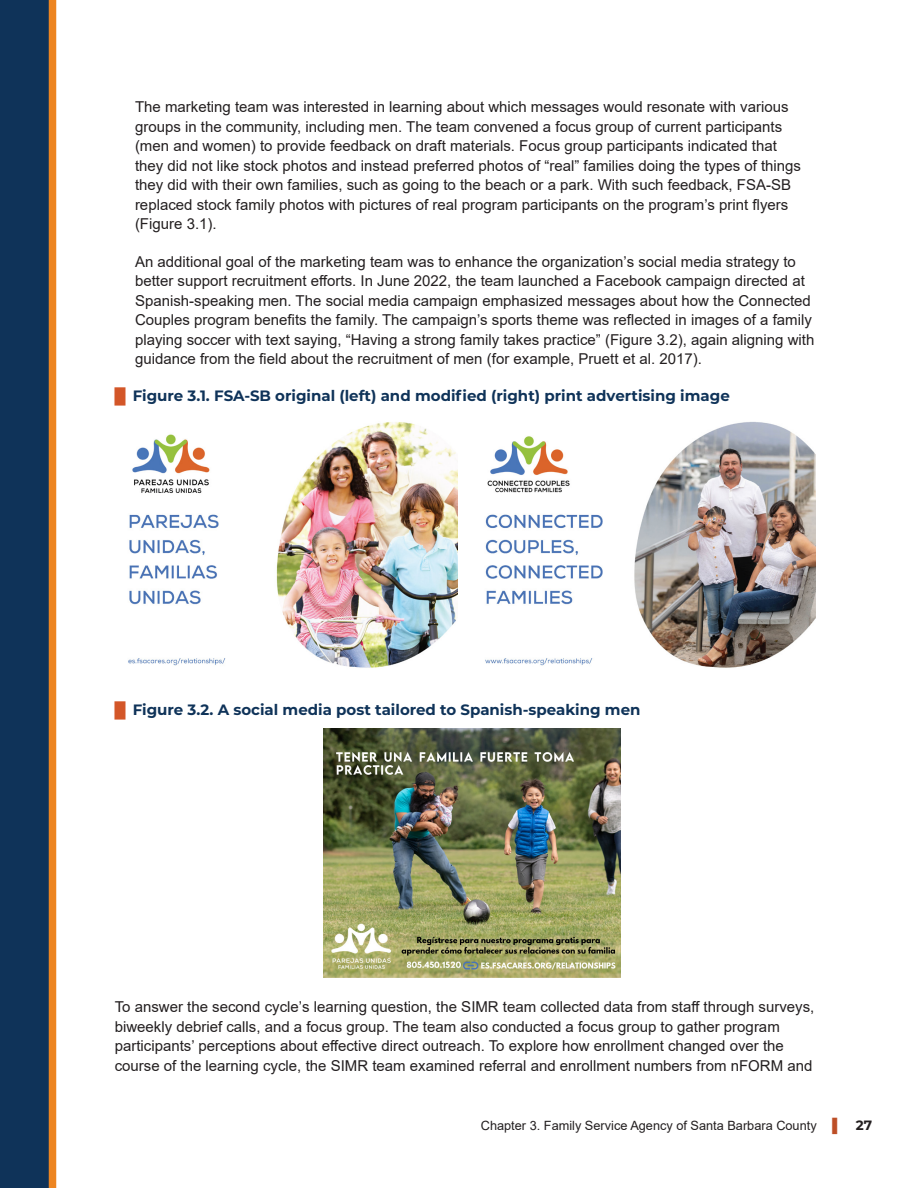
<style>
.page{position:relative;width:918px;height:1188px;background:#fff}
.page>*{position:absolute;margin:0;border:0;box-sizing:border-box;transform-origin:0 0}
.t1{font:15px/19.5px "Arial";color:#231f20}
.t2{font:700 15px "Montserrat";color:#0f3359}
.t3{font:12.75px "Arial";color:#231f20}
.s1{font-family:"Arial";font-weight:900;color:#d35628}
.s2{font-size:13.5px;color:#bd4e26}
.s3{font-family:"Montserrat";font-weight:700;font-size:13.5px}
</style>
<div class="page">
<div style="left:0;top:0;width:52px;height:1188px;background:#0f3359"></div>
<div style="left:49px;top:0;width:7px;height:1188px;background:#ed8521"></div>
<img style="left:128px;top:422px;width:330px;height:246px">
<img style="left:324px;top:729px;width:297px;height:249px">
<img style="left:485px;top:422px;width:330px;height:246px">
<p class="t1" style="left:135px;top:97px;width:668px">The marketing team was interested in learning about which messages would resonate with various groups in the community, including men. The team convened a focus group of current participants (men and women) to provide feedback on draft materials. Focus group participants indicated that they did not like stock photos and instead preferred photos of “real” families doing the types of things they did with their own families, such as going to the beach or a park. With such feedback, FSA-SB replaced stock family photos with pictures of real program participants on the program’s print flyers (Figure 3.1).</p>
<p class="t1" style="left:135px;top:252px;width:681px">An additional goal of the marketing team was to enhance the organization’s social media strategy to better support recruitment efforts. In June 2022, the team launched a Facebook campaign directed at Spanish-speaking men. The social media campaign emphasized messages about how the Connected Couples program benefits the family. The campaign’s sports theme was reflected in images of a family playing soccer with text saying, “Having a strong family takes practice” (Figure 3.2), again aligning with guidance from the field about the recruitment of men (for example, Pruett et al. 2017).</p>
<p class="t2" style="left:115px;top:385px;width:617px"><span class="s1">█</span> Figure 3.1. FSA-SB original (left) and modified (right) print advertising image</p>
<p class="t2" style="left:115px;top:699px;width:527px"><span class="s1">█</span> Figure 3.2. A social media post tailored to Spanish-speaking men</p>
<p class="t1" style="left:115px;top:997px;width:701px">To answer the second cycle’s learning question, the SIMR team collected data from staff through surveys, biweekly debrief calls, and a focus group. The team also conducted a focus group to gather program participants’ perceptions about effective direct outreach. To explore how enrollment changed over the course of the learning cycle, the SIMR team examined referral and enrollment numbers from nFORM and</p>
<p class="t3" style="left:481px;top:1117px;width:393px">Chapter 3. Family Service Agency of Santa Barbara County <span class="s2">▌</span> <span class="s3">27</span></p>
</div>
